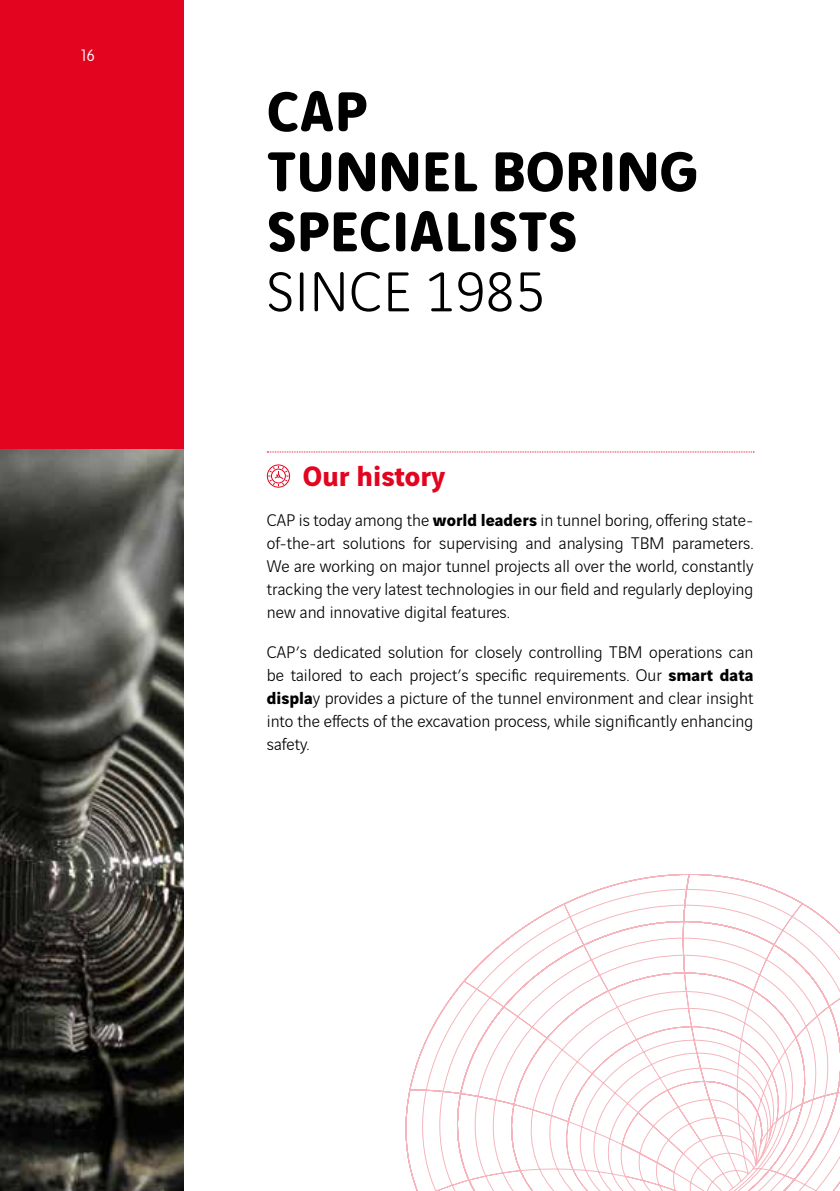
<style>
.page{position:relative;width:840px;height:1191px;background:#fff}
.page>*{position:absolute;margin:0;border:0;box-sizing:border-box;transform-origin:0 0}
.t1{font:700 60px/60px "Vinci Rounded";color:#000}
.t2{font:300 60px "Vinci Rounded";color:#000}
.t3{font:700 30px "Vinci Sans";color:#e30520}
.t4{font:300 18px/23px "Vinci Sans";color:#000;text-align:justify}
.t5{font:100 16px "VAG Rounded";color:#fff}
.s1{font-weight:700}
</style>
<div class="page">
<div style="left:0;top:0;width:183px;height:449px;background:#e30520"></div>
<img style="left:0;top:449px;width:183px;height:742px">
<svg style="left:405px;top:874px;width:434px;height:317px"></svg>
<svg style="left:267px;top:451px;width:486px;height:1px"></svg>
<svg style="left:267px;top:464px;width:23px;height:23px"></svg>
<p class="t5" style="left:81px;top:47px;width:16px">16</p>
<h1 class="t1" style="left:267px;top:77px;width:433px">CAP<br>TUNNEL BORING<br>SPECIALISTS</h1>
<h1 class="t2" style="left:267px;top:250px;width:280px">SINCE 1985</h1>
<h2 class="t3" style="left:303px;top:452px;width:144px">Our history</h2>
<p class="t4" style="left:267px;top:507px;width:488px">CAP is today among the <span class="s1">world leaders</span> in tunnel boring, offering state&shy;of-the-art solutions for supervising and analysing TBM parameters.<br>We are working on major tunnel projects all over the world, constantly tracking the very latest technologies in our field and regularly deploying new and innovative digital features.</p>
<p class="t4" style="left:267px;top:639px;width:488px">CAP’s dedicated solution for closely controlling TBM operations can be tailored to each project’s specific requirements. Our <span class="s1">smart data displa</span>y provides a picture of the tunnel environment and clear insight into the effects of the excavation process, while significantly enhancing safety.</p>
</div>
